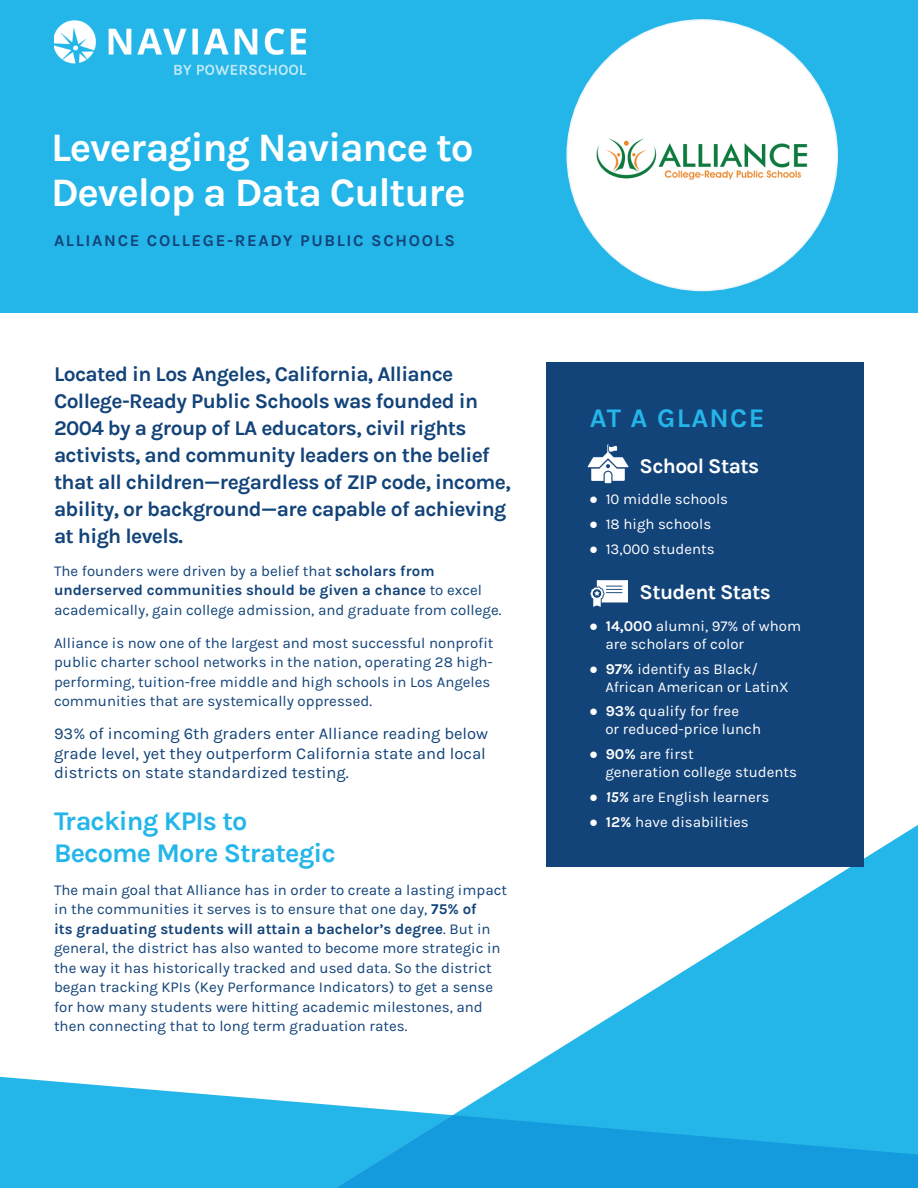
<style>
.page{position:relative;width:918px;height:1188px;background:#fff}
.page>*{position:absolute;margin:0;border:0;box-sizing:border-box;transform-origin:0 0}
.t1{font:700 40.5px/45px "Karla";letter-spacing:-.03em;color:#fff}
.t2{font:700 27px/31.5px "Karla";letter-spacing:-.03em;color:#24b6e9}
.t3{font:700 27px "Karla";letter-spacing:.05em;color:#24b6e9}
.t4{font:700 21px/27px "Karla";letter-spacing:-.03em;color:#124379}
.t5{font:700 21px "Karla";letter-spacing:-.03em;color:#fff}
.t6{font:16.5px/19.5px "Karla";color:#124379}
.t7{font:700 16.5px "Karla";letter-spacing:.1em;color:#124379}
.t8{font:15px/19.5px "Karla";color:#124379}
.t9{font:15px/18px "Karla";color:#fff}
.s1{font-weight:700}
.s2{font-family:"Arial"}
.s3{font-weight:700;font-style:italic}
</style>
<div class="page">
<svg style="left:0;top:1076px;width:314px;height:112px;background:#3fbfeb"></svg>
<svg style="left:314px;top:825px;width:604px;height:363px"></svg>
<div style="left:546px;top:362px;width:318px;height:505px;background:#124379"></div>
<svg style="left:590px;top:580px;width:38px;height:27px"></svg>
<img style="left:587px;top:444px;width:41px;height:40px">
<div style="left:0;top:0;width:918px;height:54px;background:#24b6e9"></div>
<div style="left:0;top:2px;width:918px;height:311px;background:#24b6e9"></div>
<div style="left:567px;top:20px;width:270px;height:270px;background:#fff;border-radius:50%"></div>
<img style="left:54px;top:20px;width:252px;height:55px">
<img style="left:596px;top:138px;width:212px;height:42px">
<h1 class="t1" style="left:51px;top:126px;width:424px">Leveraging Naviance to<br>Develop a Data Culture</h1>
<p class="t7" style="left:54px;top:231px;width:403px">ALLIANCE COLLEGE-READY PUBLIC SCHOOLS</p>
<p class="t4" style="left:54px;top:360px;width:458px">Located in Los Angeles, California, Alliance College-Ready Public Schools was founded in 2004 by a group of LA educators, civil rights activists, and community leaders on the belief that all children—regardless of ZIP code, income, ability, or background—are capable of achieving at high levels.</p>
<p class="t8" style="left:54px;top:561px;width:449px">The founders were driven by a belief that <span class="s1">scholars from underserved communities should be given a chance</span> to excel academically, gain college admission, and graduate from college.</p>
<p class="t8" style="left:54px;top:633px;width:441px">Alliance is now one of the largest and most successful nonprofit public charter school networks in the nation, operating 28 high&shy;performing, tuition-free middle and high schools in Los Angeles communities that are systemically oppressed.</p>
<p class="t6" style="left:54px;top:724px;width:436px">93% of incoming 6th graders enter Alliance reading below grade level, yet they outperform California state and local districts on state standardized testing.</p>
<h2 class="t2" style="left:54px;top:805px;width:283px">Tracking KPIs to<br>Become More Strategic</h2>
<p class="t8" style="left:54px;top:880px;width:455px">The main goal that Alliance has in order to create a lasting impact in the communities it serves is to ensure that one day, <span class="s1">75% of<br>its graduating students will attain a bachelor’s degree</span>. But in general, the district has also wanted to become more strategic in the way it has historically tracked and used data. So the district began tracking KPIs (Key Performance Indicators) to get a sense for how many students were hitting academic milestones, and then connecting that to long term graduation rates.</p>
<h2 class="t3" style="left:590px;top:403px;width:176px">AT A GLANCE</h2>
<h3 class="t5" style="left:640px;top:454px;width:121px">School Stats</h3>
<p class="t9" style="left:589px;top:491px;width:140px"><span class="s2">●</span> 10 middle schools</p>
<p class="t9" style="left:589px;top:515px;width:124px"><span class="s2">●</span> 18 high schools</p>
<p class="t9" style="left:589px;top:540px;width:127px"><span class="s2">●</span> 13,000 students</p>
<h3 class="t5" style="left:640px;top:580px;width:133px">Student Stats</h3>
<p class="t9" style="left:605px;top:617px;width:197px;text-indent:-16px"><span class="s2">●</span> <span class="s1">14,000</span> alumni, 97% of whom are scholars of color</p>
<p class="t9" style="left:605px;top:660px;width:185px;text-indent:-16px"><span class="s2">●</span> <span class="s1">97%</span> identify as Black/<br>African American or LatinX</p>
<p class="t9" style="left:605px;top:703px;width:157px;text-indent:-16px"><span class="s2">●</span> <span class="s1">93%</span> qualify for free<br>or reduced-price lunch</p>
<p class="t9" style="left:605px;top:745px;width:193px;text-indent:-16px"><span class="s2">●</span> <span class="s1">90%</span> are first<br>generation college students</p>
<p class="t9" style="left:589px;top:788px;width:182px"><span class="s2">●</span> <span class="s3">15%</span> are English learners</p>
<p class="t9" style="left:589px;top:813px;width:161px"><span class="s2">●</span> <span class="s1">12%</span> have disabilities</p>
</div>
